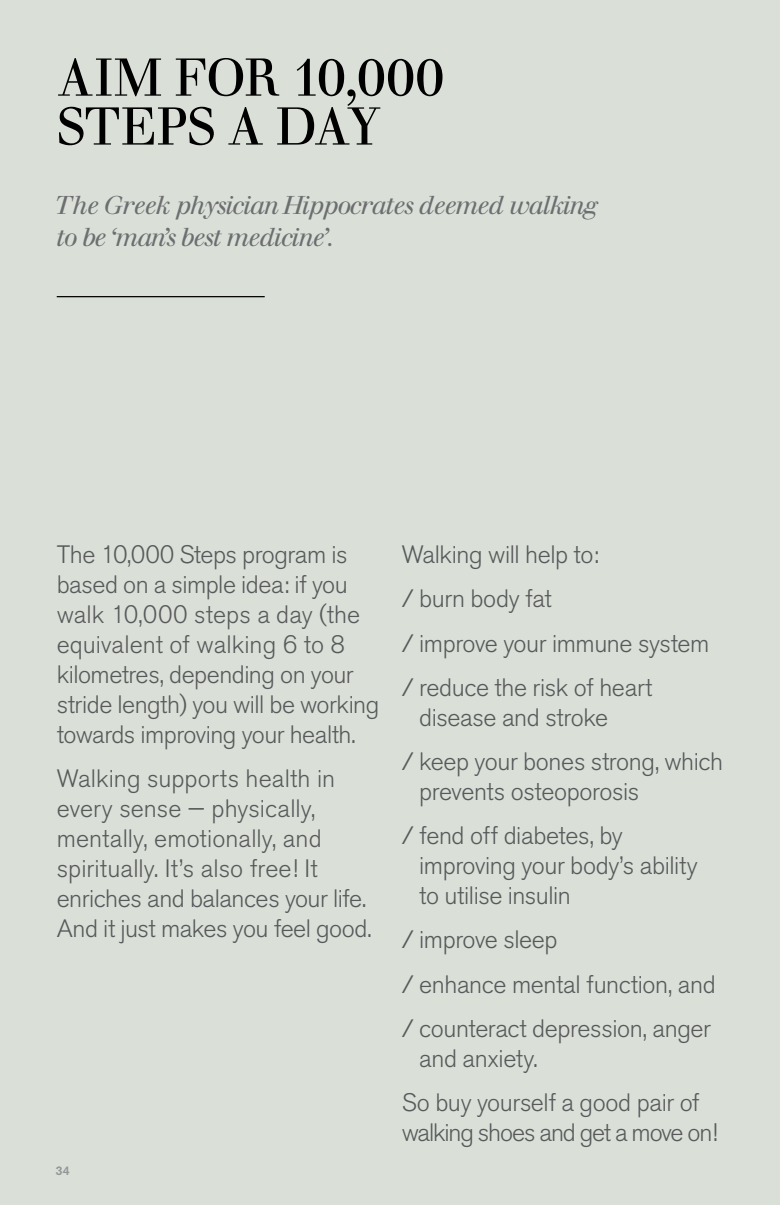
<style>
.page{position:relative;width:780px;height:1205px;background:#dae0d8}
.page>*{position:absolute;margin:0;border:0;box-sizing:border-box;transform-origin:0 0}
.t1{font:52.75px/49px "Walbaum";letter-spacing:-.005em;color:#000}
.t2{font:300 25px/30px "Akzidenz Grotesk BE";letter-spacing:-.015em;color:#58595b}
.t3{font:italic 25px/32.5px "Walbaum S Si";letter-spacing:-.015em;color:#6d6e71}
.t4{font:300 25px "Akzidenz Grotesk BE";letter-spacing:-.045em;color:#58595b}
.t5{font:500 12.5px "Akzidenz Grotesk BE";color:#939598}
</style>
<div class="page">
<hr style="left:57px;top:296px;width:208px;height:1px;background:#000">
<h1 class="t1" style="left:57px;top:54px;width:389px">AIM FOR 10,000<br>STEPS A DAY</h1>
<p class="t3" style="left:57px;top:189px;width:542px">The Greek physician Hippocrates deemed walking to be ‘man’s best medicine’.</p>
<p class="t2" style="left:57px;top:540px;width:324px">The 10,000 Steps program is based on a simple idea: if you walk 10,000 steps a day (the equivalent of walking 6 to 8 kilometres, depending on your stride length) you will be working towards improving your health.</p>
<p class="t2" style="left:57px;top:764px;width:316px">Walking supports health in every sense — physically, mentally, emotionally, and spiritually. It’s also free! It enriches and balances your life.<br>And it just makes you feel good.</p>
<p class="t5" style="left:56px;top:1163px;width:16px">34</p>
<p class="t2" style="left:402px;top:533px;width:309px;line-height:44.2px">Walking will help to:<br>/ burn body fat<br>/ improve your immune system / reduce the risk of heart</p>
<p class="t2" style="left:402px;top:695px;width:323px;line-height:44.2px;text-indent:17px">disease and stroke<br>/ keep your bones strong, which</p>
<p class="t2" style="left:402px;top:770px;width:239px;line-height:44.2px;text-indent:17px">prevents osteoporosis / fend off diabetes, by</p>
<p class="t2" style="left:419px;top:851px;width:280px">improving your body’s ability to utilise insulin</p>
<p class="t2" style="left:402px;top:918px;width:315px;line-height:44.2px">/ improve sleep<br>/ enhance mental function, and / counteract depression, anger</p>
<p class="t2" style="left:402px;top:1036px;width:299px;line-height:44.2px;text-indent:17px">and anxiety.<br>So buy yourself a good pair of</p>
<p class="t4" style="left:402px;top:1118px;width:317px">walking shoes and get a move on!</p>
</div>
